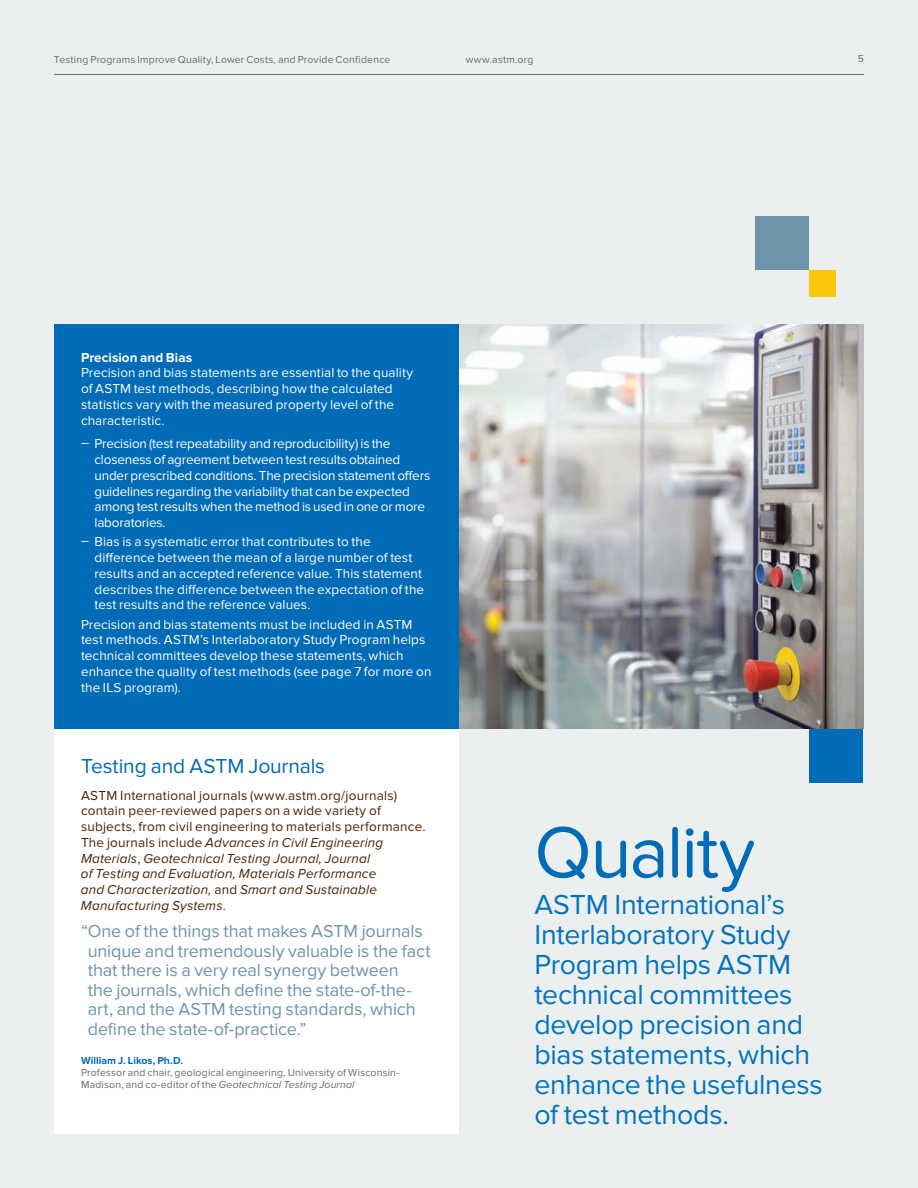
<style>
.page{position:relative;width:918px;height:1188px;background:#ebeff0}
.page>*{position:absolute;margin:0;border:0;box-sizing:border-box;transform-origin:0 0}
.t1{font:75px "Proxima Nova Soft";letter-spacing:-.025em;color:#006bb6}
.t2{font:28.5px/30px "Proxima Nova";letter-spacing:-.01em;color:#0273bb}
.t3{font:21px "Proxima Nova";letter-spacing:-.005em;color:#006bb6}
.t4{font:18px/19.5px "Proxima Nova";letter-spacing:-.005em;color:#6e94ab}
.t5{font:13.5px/15.8px "Proxima Nova";letter-spacing:.005em;color:#fff}
.t6{font:italic 13.5px/15.8px "Proxima Nova";letter-spacing:.01em;color:#4b2100}
.t7{font:13.5px/15.8px "Proxima Nova";letter-spacing:-.015em;color:#fff}
.t8{font:700 13.5px "Proxima Nova";color:#fff}
.t9{font:10.5px/12px "Proxima Nova";letter-spacing:.015em;color:#69696c}
.t10{font:700 10.5px "Proxima Nova";letter-spacing:.005em;color:#006bb6}
.s1{font-style:normal}
.s2{font-style:italic}
</style>
<div class="page">
<hr style="left:54px;top:74px;width:810px;height:1px;background:#69696c">
<div style="left:54px;top:729px;width:405px;height:405px;background:#fff"></div>
<div style="left:54px;top:324px;width:405px;height:405px;background:#006bb6"></div>
<img style="left:459px;top:324px;width:405px;height:405px">
<div style="left:809px;top:270px;width:27px;height:27px;background:#f9c709"></div>
<div style="left:809px;top:729px;width:54px;height:54px;background:#006bb6"></div>
<div style="left:755px;top:216px;width:54px;height:54px;background:#6e94ab"></div>
<p class="t9" style="left:54px;top:54px;width:338px">Testing Programs Improve Quality, Lower Costs, and Provide Confidence</p>
<p class="t9" style="left:466px;top:54px;width:69px">www.astm.org</p>
<p class="t9" style="left:858px;top:53px;width:8px">5</p>
<p class="t8" style="left:81px;top:349px;width:113px">Precision and Bias</p>
<p class="t5" style="left:81px;top:365px;width:334px">Precision and bias statements are essential to the quality of ASTM test methods, describing how the calculated statistics vary with the measured property level of the characteristic.</p>
<p class="t7" style="left:94px;top:436px;width:337px;text-indent:-14px">ͽ Precision (test repeatability and reproducibility) is the closeness of agreement between test results obtained under prescribed conditions. The precision statement offers guidelines regarding the variability that can be expected among test results when the method is used in one or more laboratories.</p>
<p class="t5" style="left:94px;top:534px;width:331px;text-indent:-14px">ͽ Bias is a systematic error that contributes to the difference between the mean of a large number of test results and an accepted reference value. This statement describes the difference between the expectation of the test results and the reference values.</p>
<p class="t5" style="left:81px;top:616px;width:352px">Precision and bias statements must be included in ASTM test methods. ASTM’s Interlaboratory Study Program helps technical committees develop these statements, which enhance the quality of test methods (see page 7 for more on the ILS program).</p>
<h3 class="t3" style="left:81px;top:754px;width:246px">Testing and ASTM Journals</h3>
<p class="t6" style="left:81px;top:788px;width:346px"><span class="s1">ASTM International journals (www.astm.org/journals) contain peer-reviewed papers on a wide variety of subjects, from civil engineering to materials performance.<br>The journals include</span> Advances in Civil Engineering Materials<span class="s1">,</span> Geotechnical Testing Journal, Journal<br>of Testing and Evaluation, Materials Performance<br>and Characterization, <span class="s1">and</span> Smart and Sustainable Manufacturing Systems<span class="s1">.</span></p>
<p class="t4" style="left:88px;top:922px;width:345px;text-indent:-7px">“ One of the things that makes ASTM journals unique and tremendously valuable is the fact that there is a very real synergy between<br>the journals, which define the state-of-the&shy;art, and the ASTM testing standards, which define the state-of-practice.”</p>
<p class="t10" style="left:81px;top:1054px;width:104px">William J. Likos, Ph.D.</p>
<p class="t9" style="left:81px;top:1067px;width:320px">Professor and chair, geological engineering, University of Wisconsin-<br>Madison, and co-editor of the <span class="s2">Geotechnical Testing Journal</span></p>
<h1 class="t1" style="left:534px;top:809px;width:222px">Quality</h1>
<h2 class="t2" style="left:534px;top:890px;width:290px">ASTM International’s<br>Interlaboratory Study<br>Program helps ASTM technical committees develop precision and bias statements, which enhance the usefulness of test methods.</h2>
</div>
